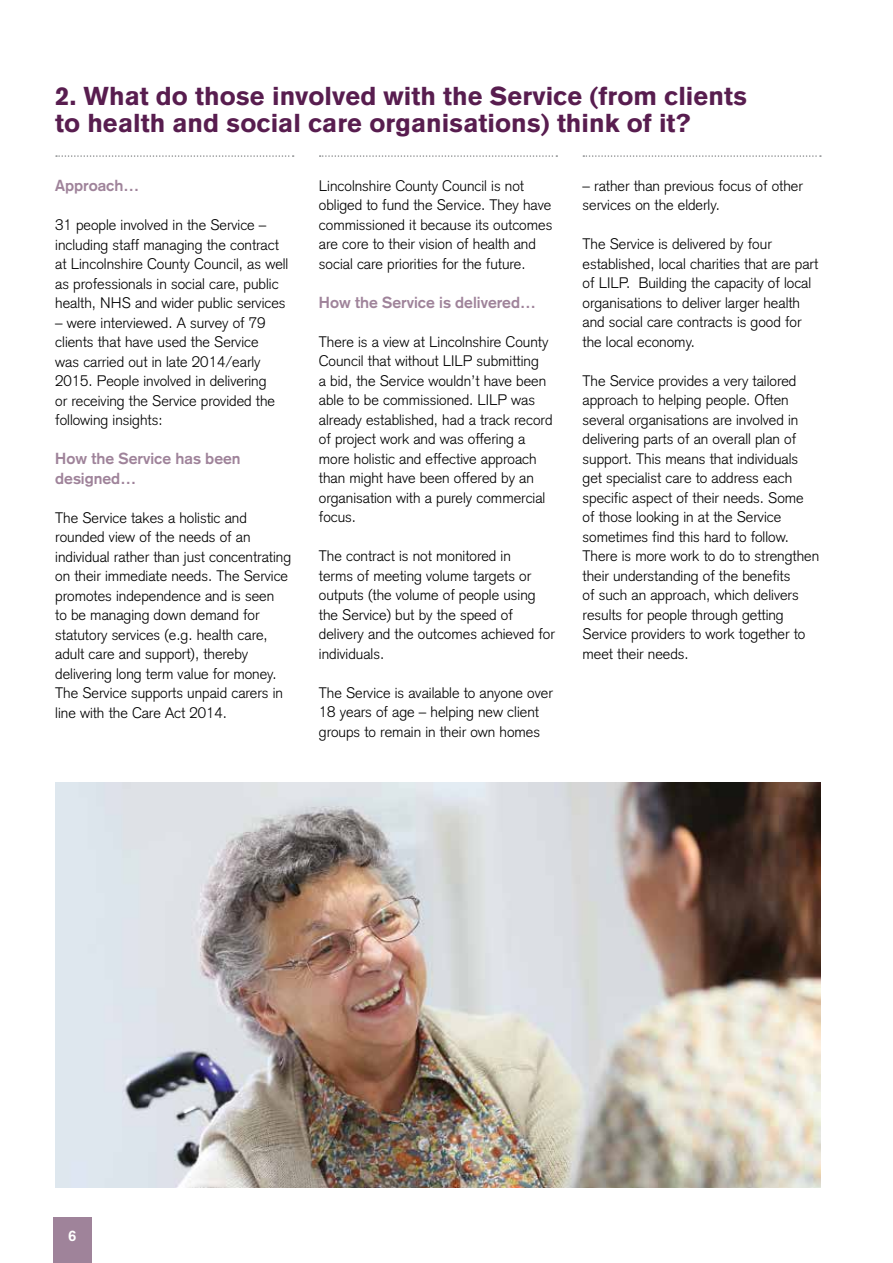
<style>
.page{position:relative;width:893px;height:1263px;background:#fff}
.page>*{position:absolute;margin:0;border:0;box-sizing:border-box;transform-origin:0 0}
.t1{font:900 25.5px/27px "Akzidenz Grotesk";color:#581d4f}
.t2{font:700 15.75px/19.5px "Akzidenz Grotesk";color:#9f839a}
.t3{font:300 15px/19.5px "Akzidenz Grotesk";color:#000}
.t4{font:700 15px "Akzidenz Grotesk";color:#fff}
</style>
<div class="page">
<svg style="left:56px;top:155px;width:238px;height:2px"></svg>
<svg style="left:320px;top:155px;width:237px;height:2px"></svg>
<svg style="left:583px;top:155px;width:238px;height:2px"></svg>
<img style="left:55px;top:782px;width:766px;height:405px">
<div style="left:53px;top:1217px;width:38px;height:46px;background:#9f839a"></div>
<h1 class="t1" style="left:55px;top:83px;width:694px">2. What do those involved with the Service (from clients to health and social care organisations) think of it?</h1>
<p class="t2" style="left:55px;top:176px;width:86px">Approach…</p>
<p class="t3" style="left:55px;top:215px;width:235px">31 people involved in the Service – including staff managing the contract at Lincolnshire County Council, as well as professionals in social care, public health, NHS and wider public services</p>
<p class="t3" style="left:55px;top:313px;width:221px">– were interviewed. A survey of 79 clients that have used the Service was carried out in late 2014/early<br>2015. People involved in delivering or receiving the Service provided the following insights:</p>
<p class="t2" style="left:55px;top:449px;width:187px">How the Service has been designed…</p>
<p class="t3" style="left:55px;top:508px;width:237px">The Service takes a holistic and rounded view of the needs of an individual rather than just concentrating on their immediate needs. The Service promotes independence and is seen<br>to be managing down demand for statutory services (e.g. health care, adult care and support), thereby delivering long term value for money.<br>The Service supports unpaid carers in line with the Care Act 2014.</p>
<p class="t3" style="left:319px;top:176px;width:235px">Lincolnshire County Council is not obliged to fund the Service. They have commissioned it because its outcomes are core to their vision of health and social care priorities for the future.</p>
<p class="t2" style="left:319px;top:292px;width:218px">How the Service is delivered…</p>
<p class="t3" style="left:319px;top:332px;width:235px">There is a view at Lincolnshire County Council that without LILP submitting<br>a bid, the Service wouldn’t have been able to be commissioned. LILP was already established, had a track record of project work and was offering a more holistic and effective approach than might have been offered by an organisation with a purely commercial focus.</p>
<p class="t3" style="left:319px;top:546px;width:237px">The contract is not monitored in<br>terms of meeting volume targets or outputs (the volume of people using the Service) but by the speed of delivery and the outcomes achieved for individuals.</p>
<p class="t3" style="left:319px;top:683px;width:235px">The Service is available to anyone over<br>18 years of age – helping new client groups to remain in their own homes</p>
<p class="t3" style="left:583px;top:176px;width:222px">– rather than previous focus of other services on the elderly.</p>
<p class="t3" style="left:583px;top:234px;width:237px">The Service is delivered by four established, local charities that are part of LILP. Building the capacity of local organisations to deliver larger health and social care contracts is good for the local economy.</p>
<p class="t3" style="left:583px;top:371px;width:238px">The Service provides a very tailored approach to helping people. Often several organisations are involved in delivering parts of an overall plan of support. This means that individuals get specialist care to address each specific aspect of their needs. Some of those looking in at the Service sometimes find this hard to follow.<br>There is more work to do to strengthen their understanding of the benefits<br>of such an approach, which delivers results for people through getting Service providers to work together to meet their needs.</p>
<p class="t4" style="left:68px;top:1227px;width:10px">6</p>
</div>
